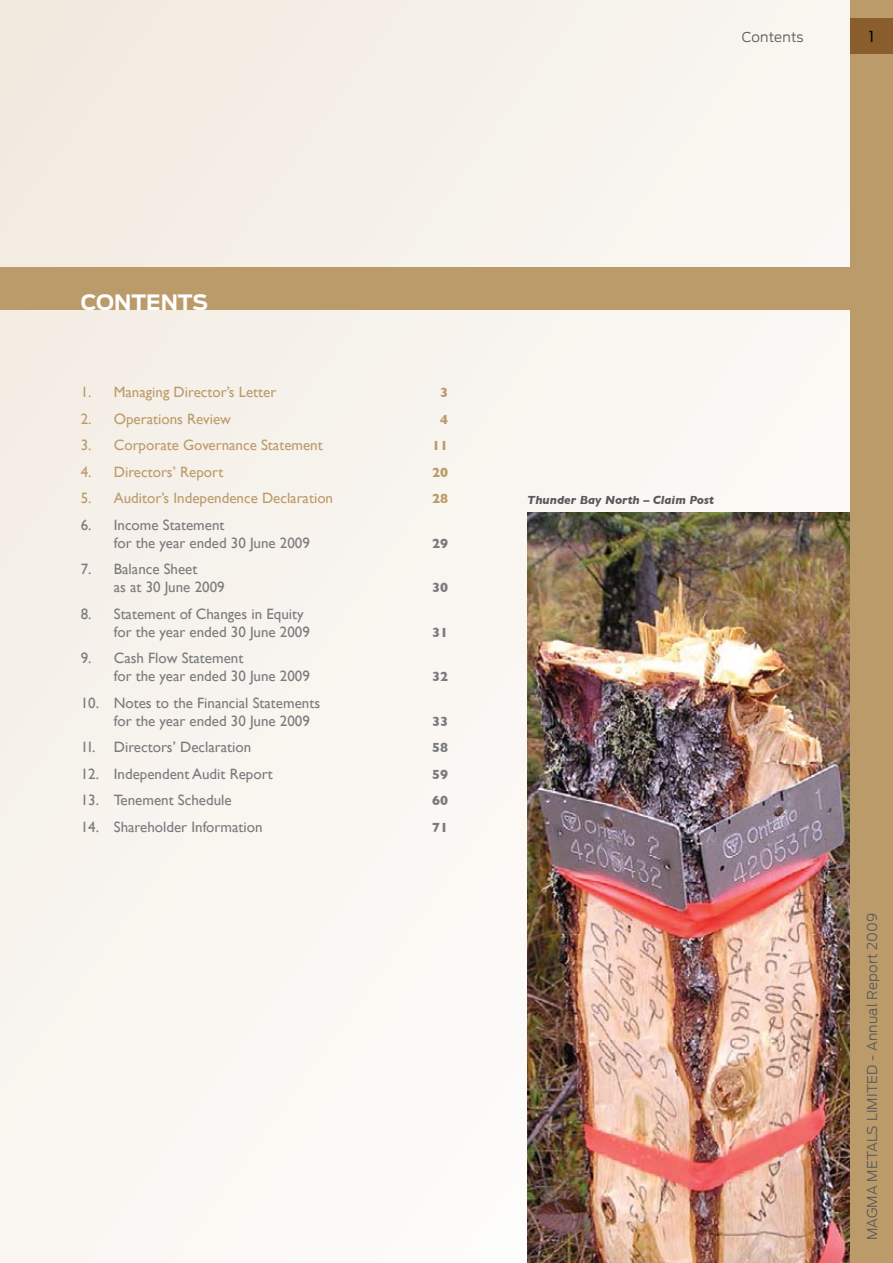
<style>
.page{position:relative;width:893px;height:1263px;background:#f8f4ef}
.page>*{position:absolute;margin:0;border:0;box-sizing:border-box;transform-origin:0 0}
.t1{font:700 21px "Antenna";color:#fff}
.t2{font:15px/18px "Gill Sans";color:#797b7d}
.t3{font:15px "Gill Sans";color:#bc9b6a}
.t4{font:15px "Antenna Cond";color:#000}
.t5{font:300 13.5px "Antenna";letter-spacing:.015em;color:#58595b}
.t6{font:700 13.5px "Gill Sans";color:#797b7d}
.t7{font:700 13.5px "Gill Sans";color:#bc9b6a}
.t8{font:italic 700 12px "Gill Sans";color:#58595b}
</style>
<div class="page">
<div style="left:0;top:268px;width:893px;height:42px;background:#bc9b6a"></div>
<img style="left:527px;top:513px;width:323px;height:750px">
<div style="left:850px;top:0;width:43px;height:1263px;background:#bc9b6a"></div>
<div style="left:850px;top:19px;width:43px;height:35px;background:#8a5e2c"></div>
<p class="t5" style="left:742px;top:29px;width:63px">Contents</p>
<p class="t4" style="left:869px;top:27px;width:6px">1</p>
<h1 class="t1" style="left:81px;top:290px;width:129px">CONTENTS</h1>
<p class="t3" style="left:81px;top:383px;width:197px">1. Managing Director’s Letter</p>
<p class="t7" style="left:440px;top:385px;width:10px">3</p>
<p class="t3" style="left:81px;top:410px;width:151px">2. Operations Review</p>
<p class="t7" style="left:440px;top:411px;width:10px">4</p>
<p class="t3" style="left:81px;top:436px;width:243px">3. Corporate Governance Statement</p>
<p class="t7" style="left:432px;top:438px;width:18px">11</p>
<p class="t3" style="left:81px;top:463px;width:144px">4. Directors’ Report</p>
<p class="t7" style="left:432px;top:464px;width:18px">20</p>
<p class="t3" style="left:81px;top:489px;width:254px">5. Auditor’s Independence Declaration</p>
<p class="t7" style="left:432px;top:491px;width:18px">28</p>
<p class="t2" style="left:114px;top:516px;width:198px;text-indent:-33px">6. Income Statement<br>for the year ended 30 June 2009</p>
<p class="t6" style="left:432px;top:535px;width:18px">29</p>
<p class="t2" style="left:114px;top:560px;width:112px;text-indent:-33px">7. Balance Sheet<br>as at 30 June 2009</p>
<p class="t2" style="left:114px;top:605px;width:198px;text-indent:-33px">8. Statement of Changes in Equity for the year ended 30 June 2009</p>
<p class="t2" style="left:114px;top:649px;width:198px;text-indent:-33px">9. Cash Flow Statement<br>for the year ended 30 June 2009</p>
<p class="t2" style="left:114px;top:694px;width:208px;text-indent:-33px">10. Notes to the Financial Statements for the year ended 30 June 2009</p>
<p class="t6" style="left:432px;top:580px;width:18px">30</p>
<p class="t6" style="left:432px;top:624px;width:18px">31</p>
<p class="t6" style="left:432px;top:669px;width:18px">32</p>
<p class="t6" style="left:432px;top:713px;width:18px">33</p>
<p class="t2" style="left:81px;top:738px;width:172px">1I. Directors’ Declaration</p>
<p class="t6" style="left:432px;top:740px;width:18px">58</p>
<p class="t2" style="left:81px;top:765px;width:194px">12. Independent Audit Report</p>
<p class="t6" style="left:432px;top:766px;width:18px">59</p>
<p class="t2" style="left:81px;top:791px;width:152px">13. Tenement Schedule</p>
<p class="t6" style="left:432px;top:793px;width:18px">60</p>
<p class="t2" style="left:81px;top:818px;width:183px">14. Shareholder Information</p>
<p class="t6" style="left:432px;top:819px;width:18px">71</p>
<p class="t8" style="left:527px;top:493px;width:188px">Thunder Bay North – Claim Post</p>
<p class="t5" style="left:864px;top:1240px;width:329px;rotate:-90deg">MAGMA METALS LIMITED - Annual Report 2009</p>
</div>
